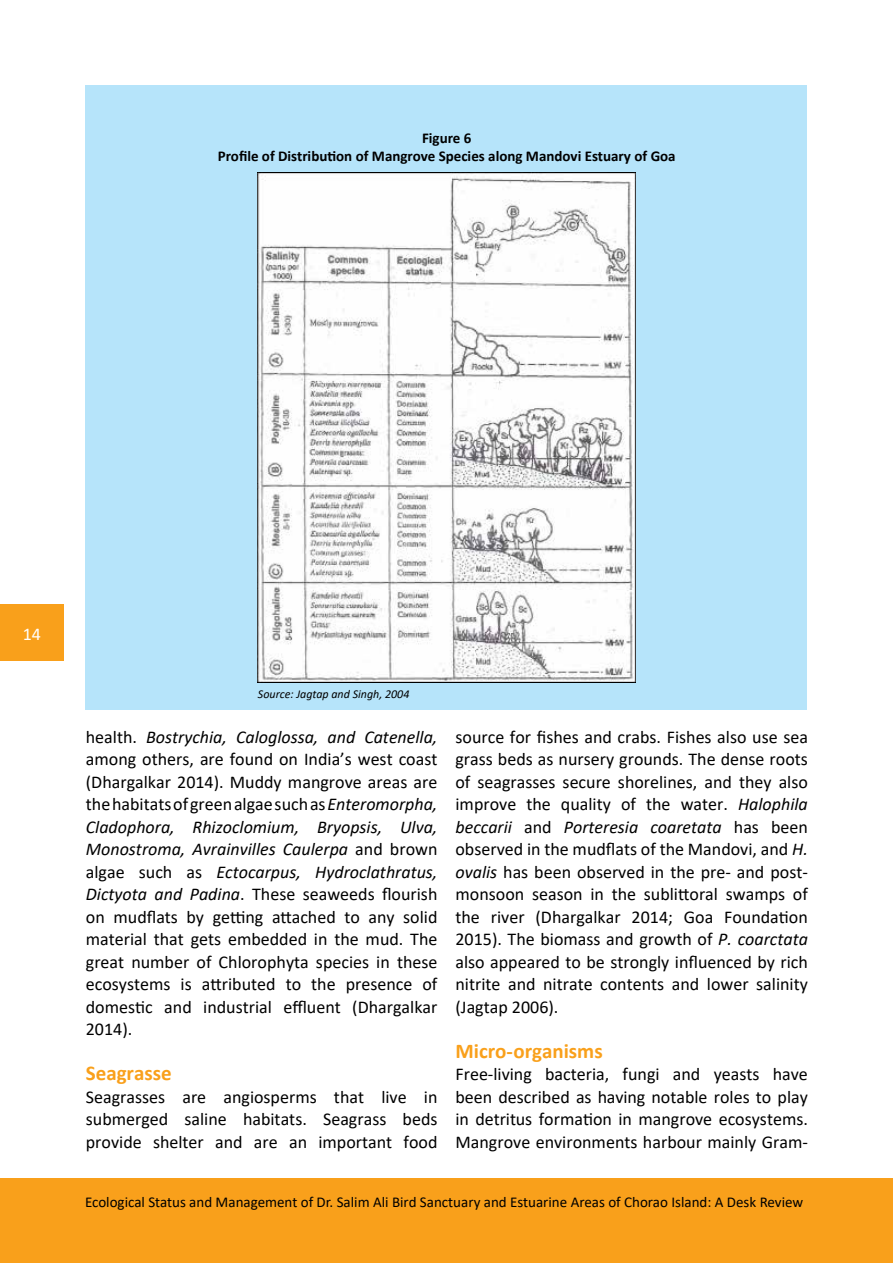
<style>
.page{position:relative;width:893px;height:1263px;background:#fff}
.page>*{position:absolute;margin:0;border:0;box-sizing:border-box;transform-origin:0 0}
.t1{font:700 21px "Calibri";color:#f9a01b}
.t2{font:18px/22.5px "Calibri";color:#000;text-align:justify}
.t3{font:18px "Calibri";color:#fff}
.t4{font:15px "Calibri";color:#000}
.t5{font:700 15px/18px "Calibri";color:#000;text-align:center}
.t6{font:italic 12px "Calibri";color:#000}
.s1{font-style:italic}
</style>
<div class="page">
<hr style="left:892px;top:1177px;width:1px;height:86px;background:#f9a01b">
<div style="left:0;top:1178px;width:893px;height:85px;background:#f9a01b"></div>
<div style="left:0;top:604px;width:64px;height:56px;background:#f9a01b"></div>
<div style="left:86px;top:85px;width:721px;height:624px;background:#b6e4fa"></div>
<img style="left:258px;top:173px;width:377px;height:510px">
<p class="t5" style="left:218px;top:129px;width:459px">Figure 6<br>Profile of Distribution of Mangrove Species along Mandovi Estuary of Goa</p>
<p class="t3" style="left:23px;top:621px;width:20px">14</p>
<p class="t6" style="left:258px;top:686px;width:153px">Source: Jagtap and Singh, 2004</p>
<p class="t2" style="left:86px;top:725px;width:353px">health. <span class="s1">Bostrychia, Caloglossa, and Catenella, </span>among others, are found on India’s west coast (Dhargalkar 2014). Muddy mangrove areas are the habitats of green algae such as <span class="s1">Enteromorpha, Cladophora, Rhizoclomium, Bryopsis, Ulva, Monostroma, Avrainvilles Caulerpa</span> and brown algae such as <span class="s1">Ectocarpus, Hydroclathratus, Dictyota and Padina</span>. These seaweeds flourish on mudflats by getting attached to any solid material that gets embedded in the mud. The great number of Chlorophyta species in these ecosystems is attributed to the presence of domestic and industrial effluent (Dhargalkar 2014).</p>
<p class="t1" style="left:86px;top:1058px;width:87px">Seagrasse</p>
<p class="t2" style="left:86px;top:1085px;width:353px">Seagrasses are angiosperms that live in submerged saline habitats. Seagrass beds provide shelter and are an important food</p>
<p class="t2" style="left:455px;top:725px;width:354px">source for fishes and crabs. Fishes also use sea grass beds as nursery grounds. The dense roots of seagrasses secure shorelines, and they also improve the quality of the water. <span class="s1">Halophila beccarii</span> and <span class="s1">Porteresia coaretata</span> has been observed in the mudflats of the Mandovi, and <span class="s1">H. ovalis</span> has been observed in the pre- and post&shy;monsoon season in the sublittoral swamps of the river (Dhargalkar 2014; Goa Foundation 2015). The biomass and growth of <span class="s1">P. coarctata </span>also appeared to be strongly influenced by rich nitrite and nitrate contents and lower salinity (Jagtap 2006).</p>
<p class="t1" style="left:455px;top:1036px;width:149px">Micro-organisms</p>
<p class="t2" style="left:455px;top:1063px;width:354px">Free-living bacteria, fungi and yeasts have been described as having notable roles to play in detritus formation in mangrove ecosystems.<br>Mangrove environments harbour mainly Gram-</p>
<p class="t4" style="left:85px;top:1192px;width:720px">Ecological Status and Management of Dr. Salim Ali Bird Sanctuary and Estuarine Areas of Chorao Island: A Desk Review</p>
</div>
